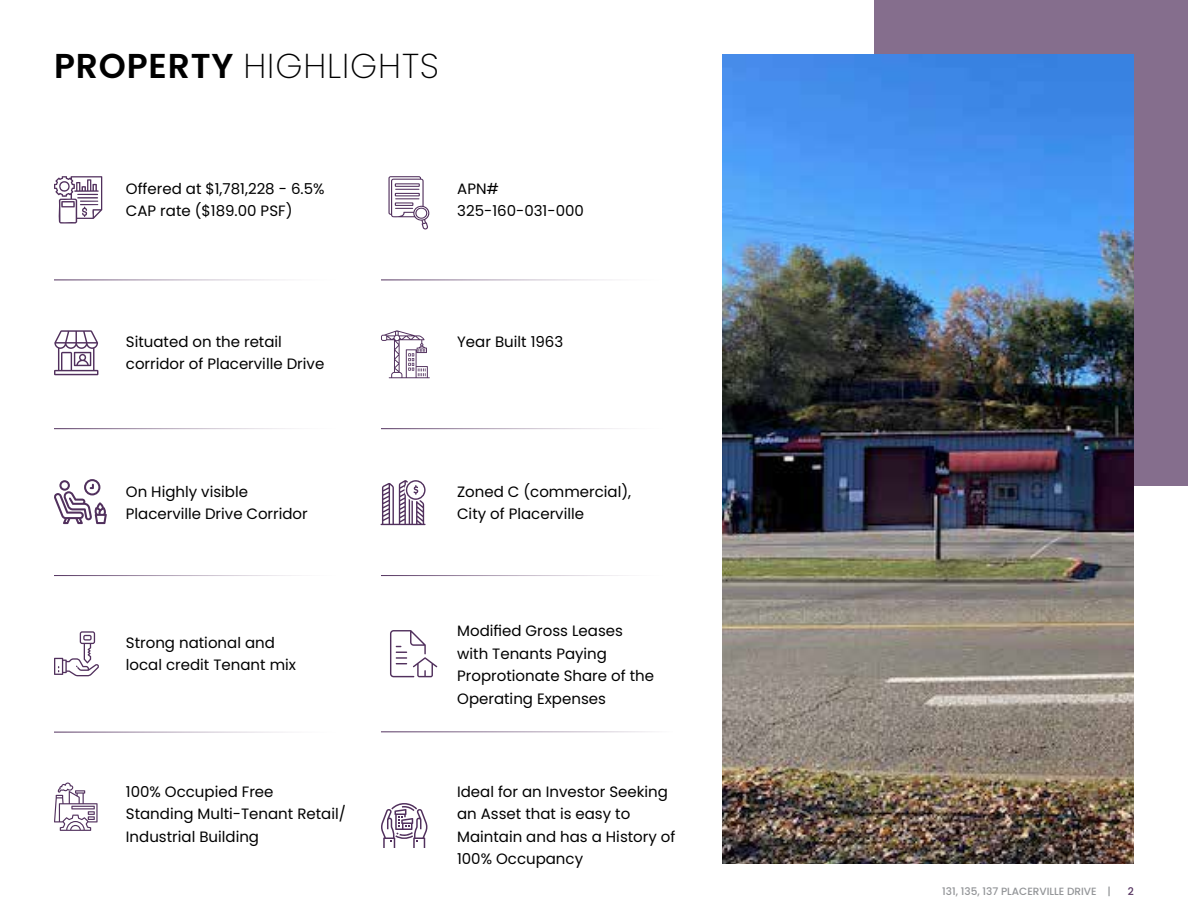
<style>
.page{position:relative;width:1188px;height:918px;background:#fff}
.page>*{position:absolute;margin:0;border:0;box-sizing:border-box;transform-origin:0 0}
.t1{font:200 34.5px "Poppins";letter-spacing:.025em;color:#000}
.t2{font:15px/22.5px "Poppins";color:#000}
.t3{font:500 10.5px "Poppins";color:#939598}
.t4{font:500 10.5px "Poppins";color:#52305d}
.s1{font-weight:600}
</style>
<div class="page">
<div style="left:875px;top:0;width:313px;height:486px;background:#856e8d"></div>
<img style="left:723px;top:54px;width:411px;height:810px">
<svg style="left:54px;top:479px;width:53px;height:45px"></svg>
<svg style="left:381px;top:480px;width:45px;height:45px"></svg>
<svg style="left:54px;top:330px;width:44px;height:45px"></svg>
<svg style="left:381px;top:330px;width:49px;height:48px"></svg>
<svg style="left:381px;top:803px;width:47px;height:45px"></svg>
<svg style="left:54px;top:783px;width:44px;height:48px"></svg>
<svg style="left:54px;top:176px;width:48px;height:48px"></svg>
<svg style="left:388px;top:176px;width:42px;height:54px"></svg>
<svg style="left:54px;top:631px;width:45px;height:45px"></svg>
<svg style="left:390px;top:630px;width:47px;height:47px"></svg>
<hr style="left:54px;top:280px;width:292px;height:1px;background:#51305d">
<hr style="left:381px;top:280px;width:292px;height:1px;background:#51305d">
<hr style="left:54px;top:428px;width:292px;height:1px;background:#51305d">
<hr style="left:381px;top:428px;width:292px;height:1px;background:#51305d">
<hr style="left:54px;top:575px;width:292px;height:1px;background:#51305d">
<hr style="left:381px;top:575px;width:292px;height:1px;background:#51305d">
<hr style="left:54px;top:732px;width:292px;height:1px;background:#51305d">
<hr style="left:381px;top:731px;width:292px;height:1px;background:#51305d">
<h1 class="t1" style="left:54px;top:46px;width:387px"><span class="s1">PROPERTY</span> HIGHLIGHTS</h1>
<p class="t2" style="left:126px;top:177px;width:200px">Offered at $1,781,228 - 6.5%<br>CAP rate ($189.00 PSF)</p>
<p class="t2" style="left:457px;top:178px;width:128px">APN#<br>325-160-031-000</p>
<p class="t2" style="left:126px;top:330px;width:200px">Situated on the retail corridor of Placerville Drive</p>
<p class="t2" style="left:457px;top:330px;width:108px">Year Built 1963</p>
<p class="t2" style="left:126px;top:480px;width:183px">On Highly visible<br>Placerville Drive Corridor</p>
<p class="t2" style="left:457px;top:480px;width:176px">Zoned C (commercial),<br>City of Placerville</p>
<p class="t2" style="left:126px;top:631px;width:172px">Strong national and local credit Tenant mix</p>
<p class="t2" style="left:457px;top:620px;width:198px">Modified Gross Leases with Tenants Paying<br>Proprotionate Share of the<br>Operating Expenses</p>
<p class="t2" style="left:126px;top:780px;width:221px">100% Occupied Free<br>Standing Multi-Tenant Retail/<br>Industrial Building</p>
<p class="t2" style="left:457px;top:781px;width:220px">Ideal for an Investor Seeking an Asset that is easy to<br>Maintain and has a History of<br>100% Occupancy</p>
<p class="t3" style="left:942px;top:885px;width:170px">131, 135, 137 PLACERVILLE DRIVE |</p>
<p class="t4" style="left:1128px;top:885px;width:8px">2</p>
</div>
